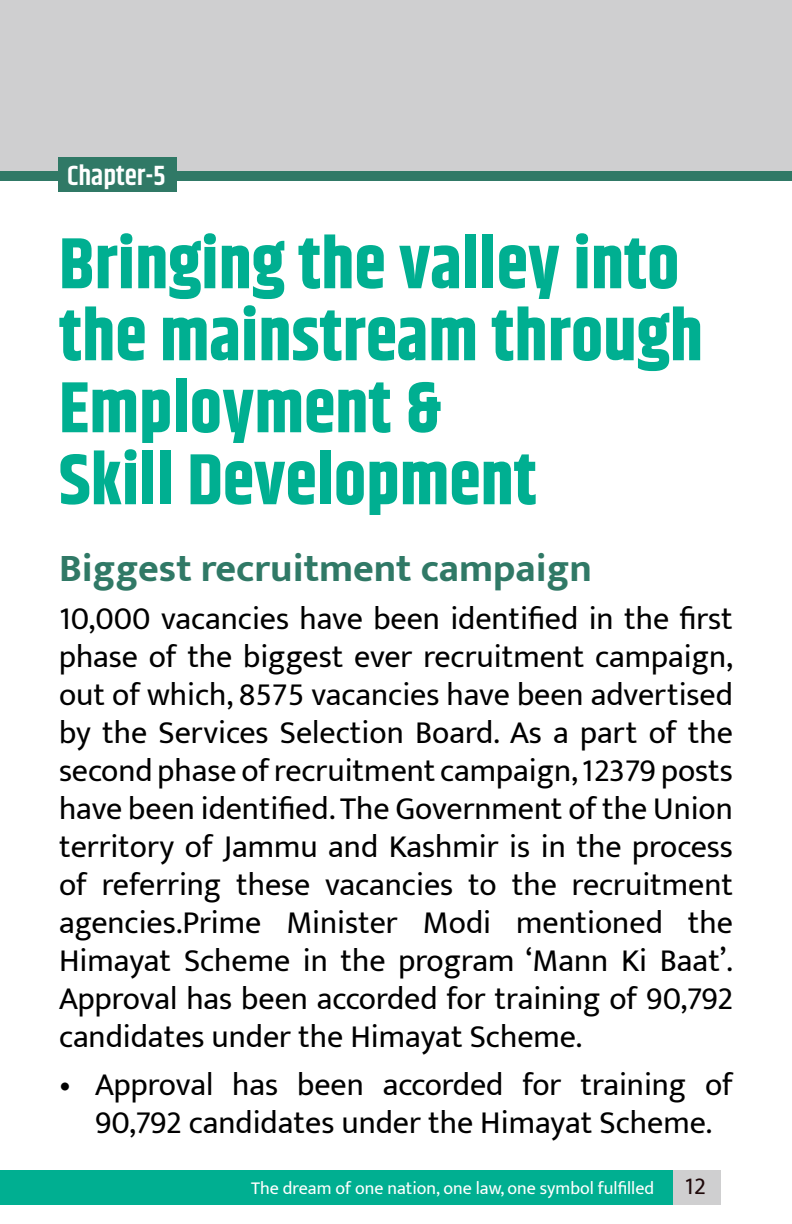
<style>
.page{position:relative;width:792px;height:1224px;background:#fff}
.page>*{position:absolute;margin:0;border:0;box-sizing:border-box;transform-origin:0 0}
.t1{font:700 72px/72px "Khand";color:#00af91}
.t2{font:700 40px "Mukta";color:#307966}
.t3{font:32px/38px "Mukta";color:#000;text-align:justify}
.t4{font:600 28px "Khand";color:#fff}
.t5{font:24px "Mukta";color:#1f090a}
.t6{font:18px "Mukta";color:#fff}
</style>
<div class="page">
<div style="left:0;top:1171px;width:720px;height:34px;background:#cfcfd0"></div>
<div style="left:0;top:1171px;width:672px;height:34px;background:#00af91"></div>
<div style="left:0;top:0;width:792px;height:171px;background:#cfcfd0"></div>
<div style="left:0;top:171px;width:792px;height:10px;background:#307966"></div>
<div style="left:58px;top:157px;width:119px;height:34px;background:#307966"></div>
<p class="t4" style="left:67px;top:157px;width:100px">Chapter-5</p>
<h1 class="t1" style="left:59px;top:232px;width:646px">Bringing the valley into the mainstream through<br>Employment &amp;<br>Skill Development</h1>
<p class="t2" style="left:59px;top:544px;width:535px">Biggest recruitment campaign</p>
<p class="t3" style="left:59px;top:599px;width:676px">10,000 vacancies have been identified in the first phase of the biggest ever recruitment campaign, out of which, 8575 vacancies have been advertised by the Services Selection Board. As a part of the second phase of recruitment campaign, 12379 posts have been identified. The Government of the Union territory of Jammu and Kashmir is in the process of referring these vacancies to the recruitment agencies.Prime Minister Modi mentioned the Himayat Scheme in the program ‘Mann Ki Baat’.<br>Approval has been accorded for training of 90,792 candidates under the Himayat Scheme.</p>
<p class="t3" style="left:59px;top:1065px;width:675px;text-align:center">• Approval has been accorded for training of<br>90,792 candidates under the Himayat Scheme.</p>
<p class="t6" style="left:251px;top:1177px;width:405px">The dream of one nation, one law, one symbol fulfilled</p>
<p class="t5" style="left:685px;top:1172px;width:23px">12</p>
</div>
